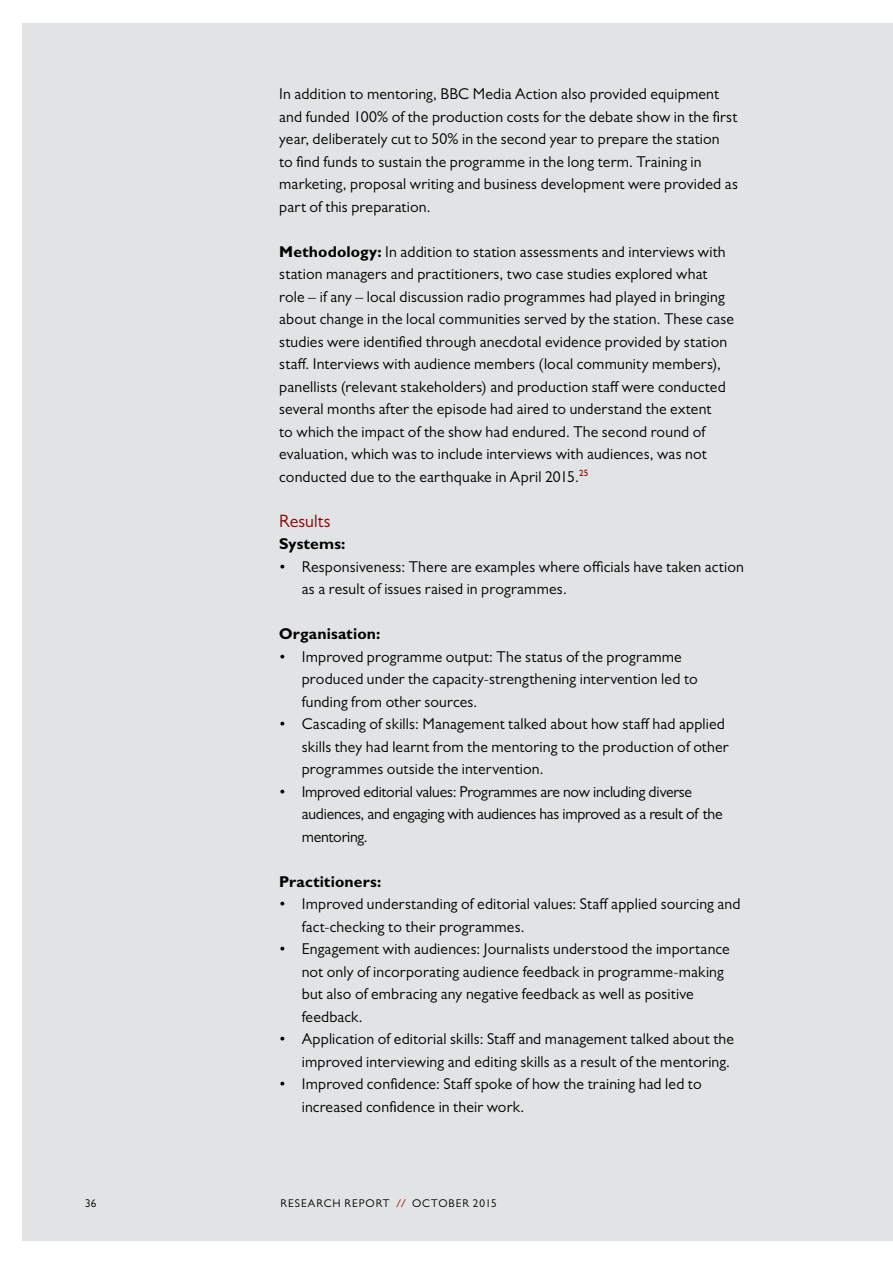
<style>
.page{position:relative;width:893px;height:1263px;background:#fff}
.page>*{position:absolute;margin:0;border:0;box-sizing:border-box;transform-origin:0 0}
.t1{font:18px "Gill Sans MT Pro";letter-spacing:.005em;color:#8b0307}
.t2{font:15.75px/22.5px "Gill Sans MT Pro";letter-spacing:.01em;color:#000}
.t3{font:15.75px/22.5px "Gill Sans MT Pro";letter-spacing:-.015em;color:#000}
.t4{font:700 15.75px "Gill Sans MT Pro";letter-spacing:.01em;color:#000}
.t5{font:11.25px "Gill Sans MT Pro";letter-spacing:.085em;color:#000}
.s1{font-weight:700}
.s2{color:#8b0307}
</style>
<div class="page">
<div style="left:22px;top:23px;width:871px;height:1217px;background:#e2e3e4"></div>
<p class="t2" style="left:279px;top:82px;width:460px">In addition to mentoring, BBC Media Action also provided equipment and funded 100% of the production costs for the debate show in the first year, deliberately cut to 50% in the second year to prepare the station<br>to find funds to sustain the programme in the long term. Training in marketing, proposal writing and business development were provided as part of this preparation.</p>
<p class="t2" style="left:279px;top:240px;width:456px"><span class="s1">Methodology:</span> In addition to station assessments and interviews with station managers and practitioners, two case studies explored what role – if any – local discussion radio programmes had played in bringing about change in the local communities served by the station. These case studies were identified through anecdotal evidence provided by station staff. Interviews with audience members (local community members), panellists (relevant stakeholders) and production staff were conducted several months after the episode had aired to understand the extent<br>to which the impact of the show had endured. The second round of evaluation, which was to include interviews with audiences, was not conducted due to the earthquake in April 2015.<sup>25</sup></p>
<p class="t1" style="left:279px;top:510px;width:53px">Results</p>
<p class="t4" style="left:279px;top:534px;width:68px">Systems:</p>
<p class="t2" style="left:302px;top:555px;width:444px;text-indent:-23px">• Responsiveness: There are examples where officials have taken action as a result of issues raised in programmes.</p>
<p class="t4" style="left:279px;top:624px;width:103px">Organisation:</p>
<p class="t2" style="left:302px;top:645px;width:397px;text-indent:-23px">• Improved programme output: The status of the programme produced under the capacity-strengthening intervention led to funding from other sources.</p>
<p class="t2" style="left:302px;top:712px;width:428px;text-indent:-23px">• Cascading of skills: Management talked about how staff had applied skills they had learnt from the mentoring to the production of other programmes outside the intervention.</p>
<p class="t3" style="left:302px;top:780px;width:422px;text-indent:-23px">• Improved editorial values: Programmes are now including diverse audiences, and engaging with audiences has improved as a result of the mentoring.</p>
<p class="t4" style="left:279px;top:872px;width:104px">Practitioners:</p>
<p class="t2" style="left:302px;top:892px;width:440px;text-indent:-23px">• Improved understanding of editorial values: Staff applied sourcing and fact-checking to their programmes.</p>
<p class="t2" style="left:302px;top:937px;width:430px;text-indent:-23px">• Engagement with audiences: Journalists understood the importance not only of incorporating audience feedback in programme-making but also of embracing any negative feedback as well as positive feedback.</p>
<p class="t2" style="left:279px;top:1027px;width:456px;text-align:right">• Application of editorial skills: Staff and management talked about the improved interviewing and editing skills as a result of the mentoring.</p>
<p class="t2" style="left:302px;top:1072px;width:401px;text-indent:-23px">• Improved confidence: Staff spoke of how the training had led to increased confidence in their work.</p>
<p class="t5" style="left:85px;top:1196px;width:13px">36</p>
<p class="t5" style="left:281px;top:1196px;width:218px">RESEARCH REPORT <span class="s2">//</span> OCTOBER 2015</p>
</div>
